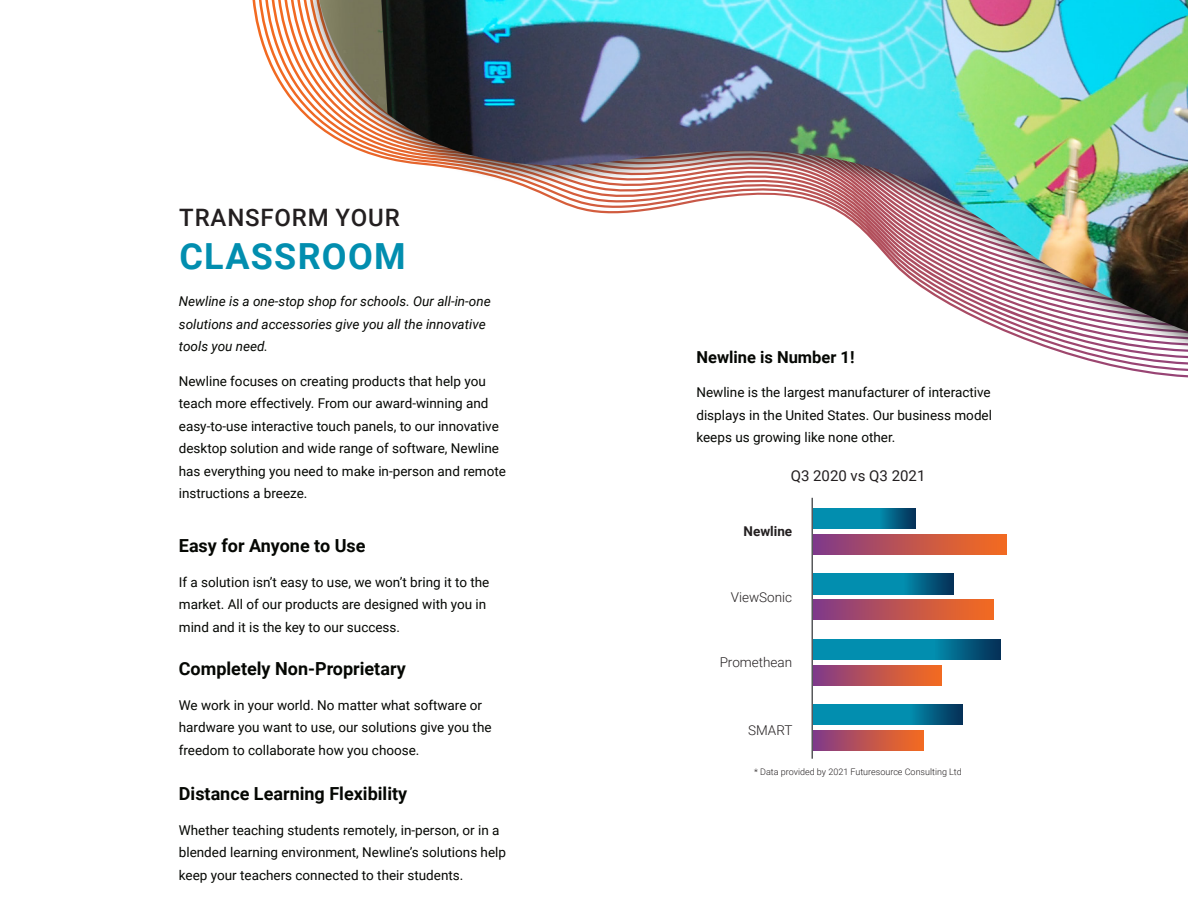
<style>
.page{position:relative;width:1188px;height:918px;background:#fff}
.page>*{position:absolute;margin:0;border:0;box-sizing:border-box;transform-origin:0 0}
.t1{font:700 36px "Roboto";letter-spacing:.035em;color:#028eaf}
.t2{font:500 24px "Roboto";letter-spacing:.035em;color:#231f20}
.t3{font:700 18px "Roboto";color:#050703}
.t4{font:700 16.5px "Roboto";color:#050703}
.t5{font:15px "Roboto";color:#231f20}
.t6{font:13.5px/22.5px "Roboto";color:#050703}
.t7{font:italic 13.5px/22.5px "Roboto";color:#050703}
.t8{font:300 13.5px "Roboto";color:#231f20}
.t9{font:700 13.5px "Roboto";color:#231f20}
.t10{font:300 9px "Roboto";color:#231f20}
</style>
<div class="page">
<div style="left:304px;top:0;width:884px;height:400px;background:#231f20;opacity:.7"></div>
<img style="left:319px;top:0;width:869px;height:332px">
<hr style="left:812px;top:498px;width:1px;height:261px;background:#57585a">
<svg style="left:813px;top:639px;width:187px;height:20px;background:#027c9e"></svg>
<div style="left:813px;top:665px;width:128px;height:20px;background:linear-gradient(to right,#823b87,#f76c1d)"></div>
<svg style="left:813px;top:508px;width:102px;height:20px;background:#027c9e"></svg>
<div style="left:813px;top:534px;width:193px;height:20px;background:linear-gradient(to right,#823b87,#f86d1b)"></div>
<svg style="left:813px;top:574px;width:140px;height:20px;background:#027c9e"></svg>
<div style="left:813px;top:600px;width:180px;height:20px;background:linear-gradient(to right,#823b87,#f76c1c)"></div>
<svg style="left:813px;top:704px;width:150px;height:20px;background:#027b9e"></svg>
<div style="left:813px;top:730px;width:111px;height:20px;background:linear-gradient(to right,#823a87,#f96d1b)"></div>
<p class="t2" style="left:179px;top:201px;width:222px">TRANSFORM YOUR</p>
<p class="t1" style="left:179px;top:231px;width:228px">CLASSROOM</p>
<p class="t7" style="left:179px;top:290px;width:313px">Newline is a one-stop shop for schools. Our all-in-one solutions and accessories give you all the innovative tools you need.</p>
<p class="t6" style="left:179px;top:369px;width:329px">Newline focuses on creating products that help you teach more effectively. From our award-winning and easy-to-use interactive touch panels, to our innovative desktop solution and wide range of software, Newline has everything you need to make in-person and remote instructions a breeze.</p>
<p class="t3" style="left:179px;top:533px;width:188px">Easy for Anyone to Use</p>
<p class="t6" style="left:179px;top:570px;width:312px">If a solution isn’t easy to use, we won’t bring it to the market. All of our products are designed with you in mind and it is the key to our success.</p>
<p class="t3" style="left:179px;top:656px;width:228px">Completely Non-Proprietary</p>
<p class="t6" style="left:179px;top:693px;width:314px">We work in your world. No matter what software or hardware you want to use, our solutions give you the freedom to collaborate how you choose.</p>
<p class="t3" style="left:179px;top:781px;width:230px">Distance Learning Flexibility</p>
<p class="t6" style="left:179px;top:818px;width:329px">Whether teaching students remotely, in-person, or in a blended learning environment, Newline’s solutions help keep your teachers connected to their students.</p>
<p class="t4" style="left:696px;top:345px;width:160px">Newline is Number 1!</p>
<p class="t6" style="left:696px;top:381px;width:297px;text-align:justify">Newline is the largest manufacturer of interactive displays in the United States. Our business model keeps us growing like none other.</p>
<p class="t5" style="left:791px;top:465px;width:136px">Q3 2020 vs Q3 2021</p>
<p class="t9" style="left:744px;top:522px;width:50px">Newline</p>
<p class="t8" style="left:731px;top:588px;width:63px">ViewSonic</p>
<p class="t8" style="left:720px;top:653px;width:74px">Promethean</p>
<p class="t8" style="left:748px;top:721px;width:46px">SMART</p>
<p class="t10" style="left:754px;top:766px;width:209px">* Data provided by 2021 Futuresource Consulting Ltd</p>
</div>
